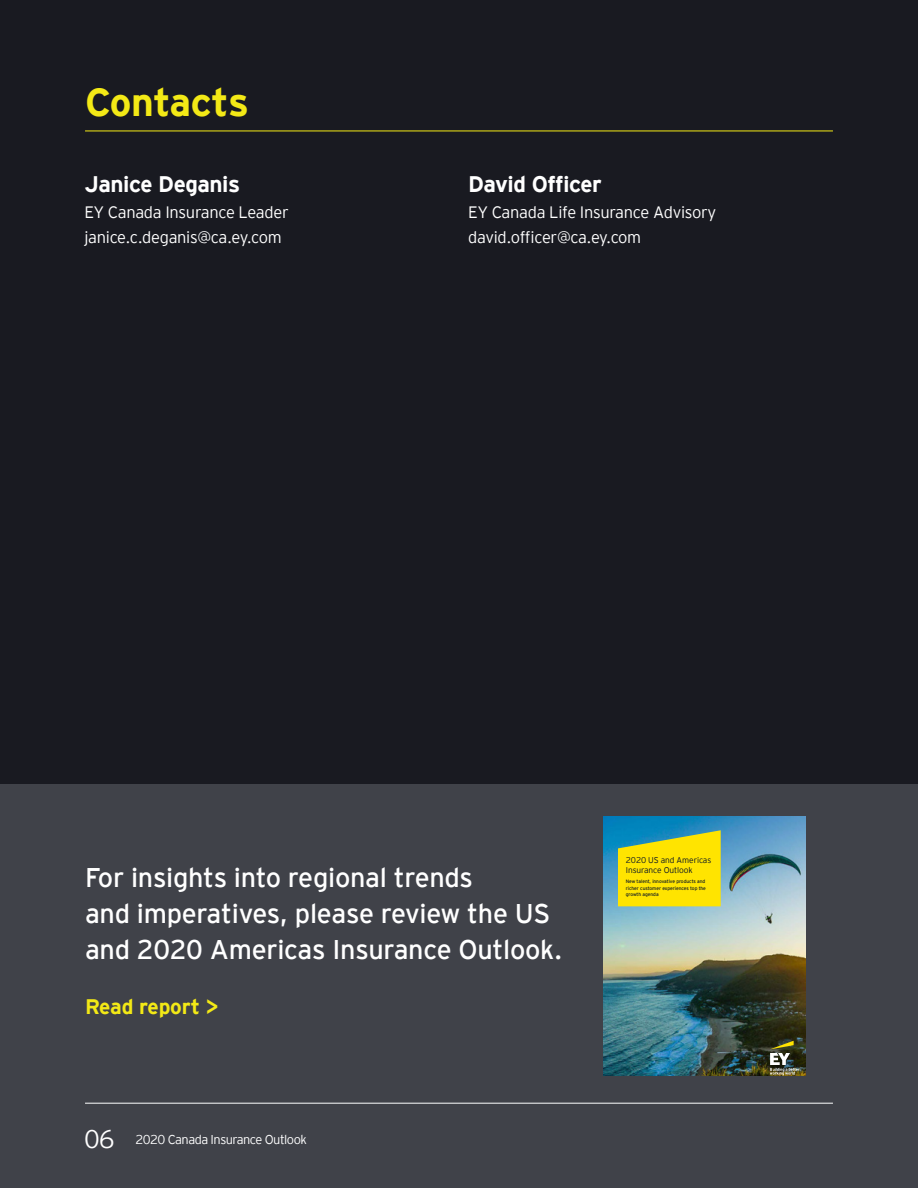
<style>
.page{position:relative;width:918px;height:1188px;background:#191a21}
.page>*{position:absolute;margin:0;border:0;box-sizing:border-box;transform-origin:0 0}
.t1{font:700 39px "EY Interstate";letter-spacing:-.015em;color:#f3e916}
.t2{font:27px/36px "EY Interstate";letter-spacing:-.01em;color:#fff}
.t3{font:700 22.5px "EY Interstate";letter-spacing:-.02em;color:#fff}
.t4{font:700 21px "EY Interstate";letter-spacing:-.01em;color:#f3e916}
.t5{font:300 16.5px/25.5px "EY Interstate";letter-spacing:-.02em;color:#fff}
.t6{font:300 12.75px "EY Interstate";letter-spacing:-.04em;color:#fff}
.t7{font:300 8.4px/10.1px "EY Interstate";letter-spacing:-.01em;color:#0a1627}
.t8{font:4.95px/6.3px "EY Interstate";letter-spacing:-.01em;color:#0a1627}
.s1{font-size:25.5px}
</style>
<div class="page">
<div style="left:0;top:784px;width:918px;height:404px;background:#404249"></div>
<hr style="left:85px;top:131px;width:748px;height:1px;background:#f3e916">
<hr style="left:85px;top:1103px;width:748px;height:1px;background:#fff">
<img style="left:604px;top:817px;width:201px;height:258px">
<div style="left:747px;top:1020px;width:58px;height:55px;background:#000;opacity:.6"></div>
<svg style="left:770px;top:1041px;width:30px;height:34px"></svg>
<svg style="left:618px;top:830px;width:103px;height:76px;background:#e1d817"></svg>
<h1 class="t1" style="left:85px;top:74px;width:165px">Contacts</h1>
<h3 class="t3" style="left:85px;top:168px;width:157px">Janice Deganis</h3>
<p class="t5" style="left:85px;top:198px;width:206px">EY Canada Insurance Leader janice.c.deganis@ca.ey.com</p>
<h3 class="t3" style="left:468px;top:168px;width:135px">David Officer</h3>
<p class="t5" style="left:468px;top:198px;width:249px">EY Canada Life Insurance Advisory david.officer@ca.ey.com</p>
<h2 class="t2" style="left:85px;top:858px;width:479px">For insights into regional trends<br>and imperatives, please review the US and 2020 Americas Insurance Outlook.</h2>
<p class="t4" style="left:85px;top:991px;width:135px">Read report &gt;</p>
<p class="t6" style="left:84px;top:1130px;width:224px"><span class="s1">06</span> 2020 Canada Insurance Outlook</p>
<p class="t7" style="left:626px;top:855px;width:87px">2020 US and Americas<br>Insurance Outlook</p>
<p class="t8" style="left:626px;top:878px;width:82px">New talent, innovative products and richer customer experiences top the growth agenda</p>
</div>
